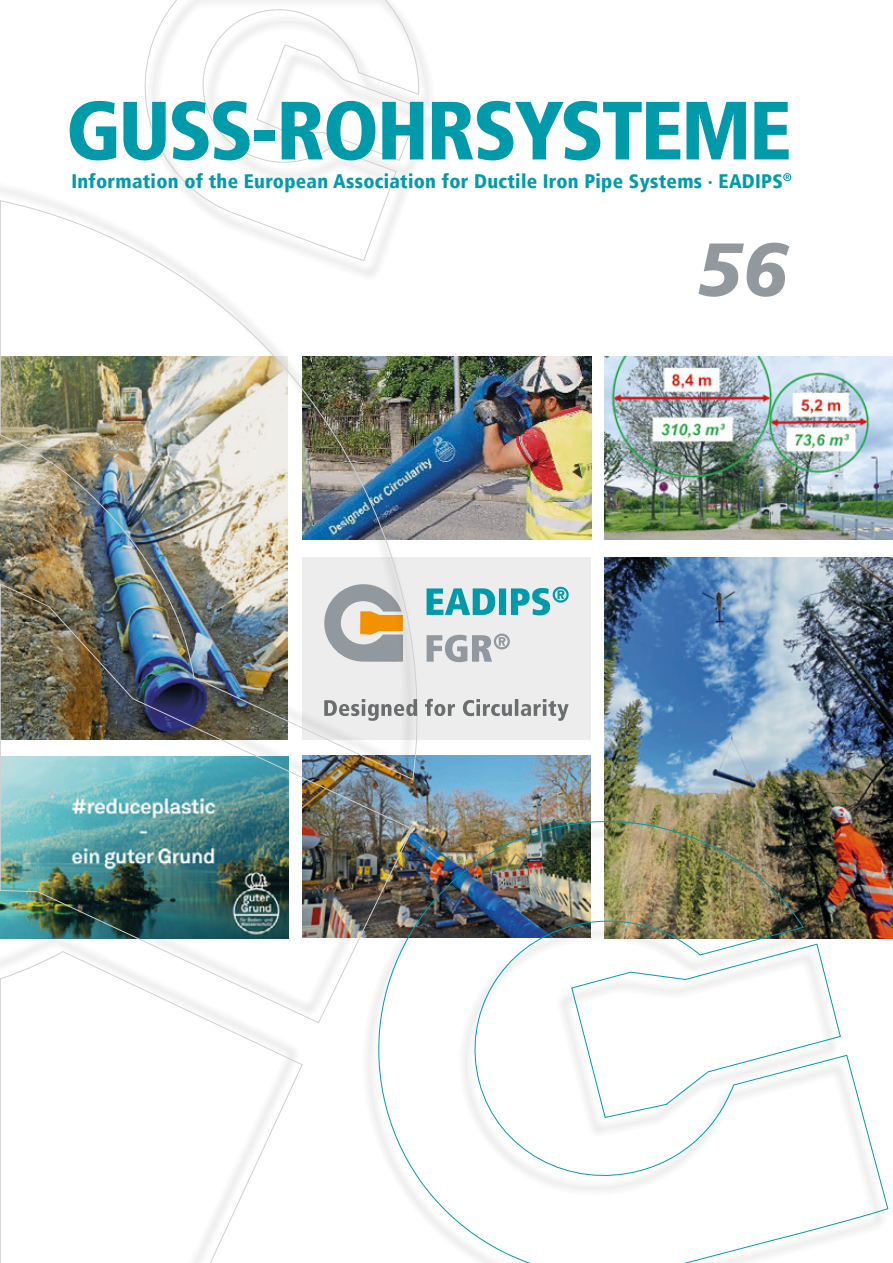
<style>
.page{position:relative;width:893px;height:1263px;background:#fff}
.page>*{position:absolute;margin:0;border:0;box-sizing:border-box;transform-origin:0 0}
.t1{font:900 condensed 82.5px "Frutiger LT";letter-spacing:-.03em;color:#009bab}
.t2{font:italic 900 75px "Frutiger CE";color:#92999e}
.t3{font:900 condensed 19.5px "Frutiger LT";letter-spacing:.015em;color:#009bab}
</style>
<div class="page">
<div style="left:302px;top:557px;width:289px;height:183px;background:#ededed"></div>
<img style="left:431px;top:756px;width:160px;height:63px">
<img style="left:604px;top:357px;width:289px;height:182px">
<img style="left:431px;top:357px;width:160px;height:182px">
<svg style="left:431px;top:633px;width:79px;height:29px"></svg>
<svg style="left:431px;top:587px;width:138px;height:28px"></svg>
<img style="left:604px;top:557px;width:289px;height:381px">
<div style="left:145px;top:0;width:290px;height:281px;background:#1b1a19;opacity:.85"></div>
<svg style="left:144px;top:0;width:276px;height:200px"></svg>
<img style="left:431px;top:819px;width:458px;height:444px">
<img style="left:0;top:200px;width:431px;height:1063px">
<svg style="left:324px;top:699px;width:245px;height:22px"></svg>
<svg style="left:783px;top:173px;width:8px;height:8px"></svg>
<h1 class="t1" style="left:66px;top:81px;width:727px">GUSS-ROHRSYSTEME</h1>
<p class="t3" style="left:71px;top:169px;width:713px">Information of the European Association for Ductile Iron Pipe Systems · EADIPS</p>
<h2 class="t2" style="left:696px;top:225px;width:93px">56</h2>
</div>
